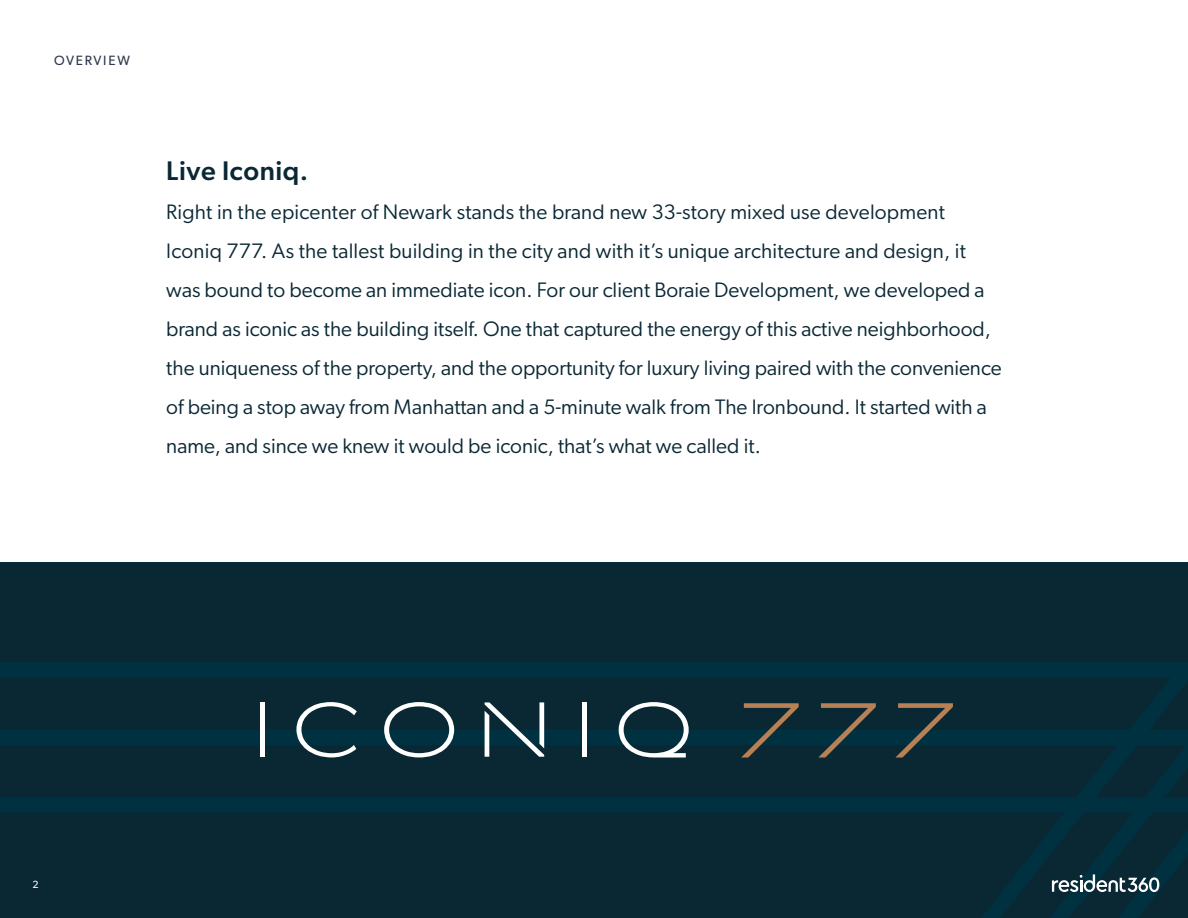
<style>
.page{position:relative;width:1188px;height:918px;background:#fff}
.page>*{position:absolute;margin:0;border:0;box-sizing:border-box;transform-origin:0 0}
.t1{font:500 27px "Gibson";letter-spacing:.02em;color:#0a2834}
.t2{font:21px/39px "Gibson";color:#0a2834}
.t3{font:13.5px "Gibson";letter-spacing:.13em;color:#30384d}
.t4{font:10.5px "Gibson";color:#fff}
</style>
<div class="page">
<svg style="left:0;top:563px;width:1188px;height:355px;background:#082935"></svg>
<svg style="left:741px;top:703px;width:58px;height:55px;background:#273a3d"></svg>
<svg style="left:818px;top:703px;width:58px;height:55px;background:#273a3d"></svg>
<svg style="left:895px;top:703px;width:58px;height:55px;background:#273a3d"></svg>
<div style="left:260px;top:702px;width:5px;height:55px;background:#fff"></div>
<div style="left:582px;top:702px;width:5px;height:55px;background:#fff"></div>
<svg style="left:296px;top:702px;width:61px;height:55px"></svg>
<svg style="left:384px;top:702px;width:70px;height:55px"></svg>
<svg style="left:485px;top:702px;width:59px;height:55px"></svg>
<svg style="left:619px;top:702px;width:70px;height:56px"></svg>
<svg style="left:1052px;top:874px;width:107px;height:18px"></svg>
<p class="t3" style="left:54px;top:52px;width:77px">OVERVIEW</p>
<h3 class="t1" style="left:166px;top:154px;width:143px">Live Iconiq.</h3>
<h3 class="t2" style="left:166px;top:192px;width:837px">Right in the epicenter of Newark stands the brand new 33-story mixed use development Iconiq 777. As the tallest building in the city and with it’s unique architecture and design, it was bound to become an immediate icon. For our client Boraie Development, we developed a brand as iconic as the building itself. One that captured the energy of this active neighborhood, the uniqueness of the property, and the opportunity for luxury living paired with the convenience of being a stop away from Manhattan and a 5-minute walk from The Ironbound. It started with a name, and since we knew it would be iconic, that’s what we called it.</h3>
<p class="t4" style="left:32px;top:878px;width:8px">2</p>
</div>
